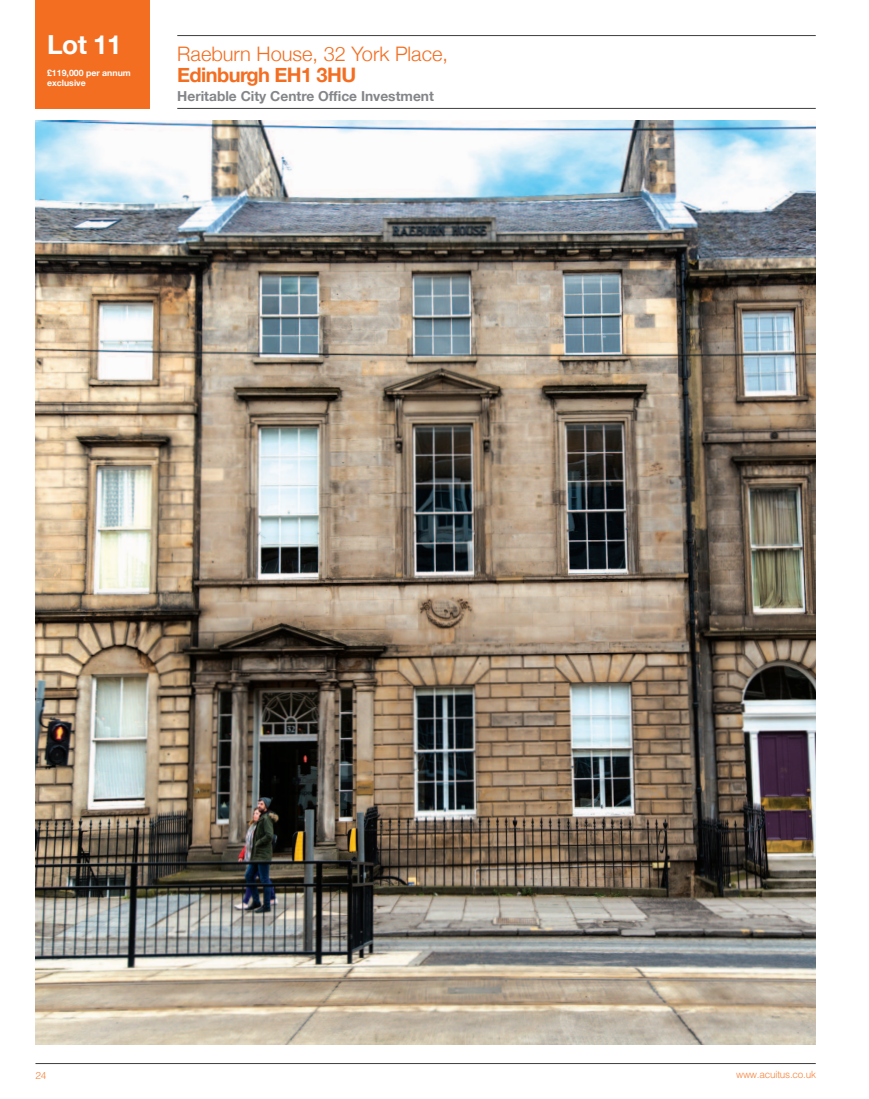
<style>
.page{position:relative;width:869px;height:1099px;background:#fff}
.page>*{position:absolute;margin:0;border:0;box-sizing:border-box;transform-origin:0 0}
.t1{font:700 26.25px "Helvetica Neue";color:#fff}
.t2{font:300 20px "Helvetica Neue";color:#f36e21}
.t3{font:700 20px "Helvetica Neue";letter-spacing:-.03em;color:#f36e21}
.t4{font:700 13.75px "Helvetica Neue";color:#838588}
.t5{font:300 10px "Helvetica";letter-spacing:-.025em;color:#f4833b}
.t6{font:700 8.75px/10px "Helvetica Neue";color:#fff}
</style>
<div class="page">
<div style="left:35px;top:0;width:114px;height:108px;background:#f36e21"></div>
<img style="left:35px;top:120px;width:780px;height:924px">
<hr style="left:177px;top:35px;width:638px;height:1px;background:#3e3e3f">
<hr style="left:177px;top:108px;width:638px;height:1px;background:#3e3e3f">
<hr style="left:35px;top:1063px;width:780px;height:1px;background:#3e3e3f">
<h1 class="t1" style="left:47px;top:29px;width:76px">Lot 11</h1>
<p class="t6" style="left:47px;top:67px;width:85px">£119,000 per annum exclusive</p>
<h2 class="t2" style="left:177px;top:41px;width:272px">Raeburn House, 32 York Place,</h2>
<h2 class="t3" style="left:177px;top:63px;width:180px">Edinburgh EH1 3HU</h2>
<p class="t4" style="left:177px;top:88px;width:258px">Heritable City Centre Office Investment</p>
<p class="t5" style="left:35px;top:1066px;width:12px">24</p>
<p class="t5" style="left:735px;top:1065px;width:81px">www.acuitus.co.uk</p>
</div>
